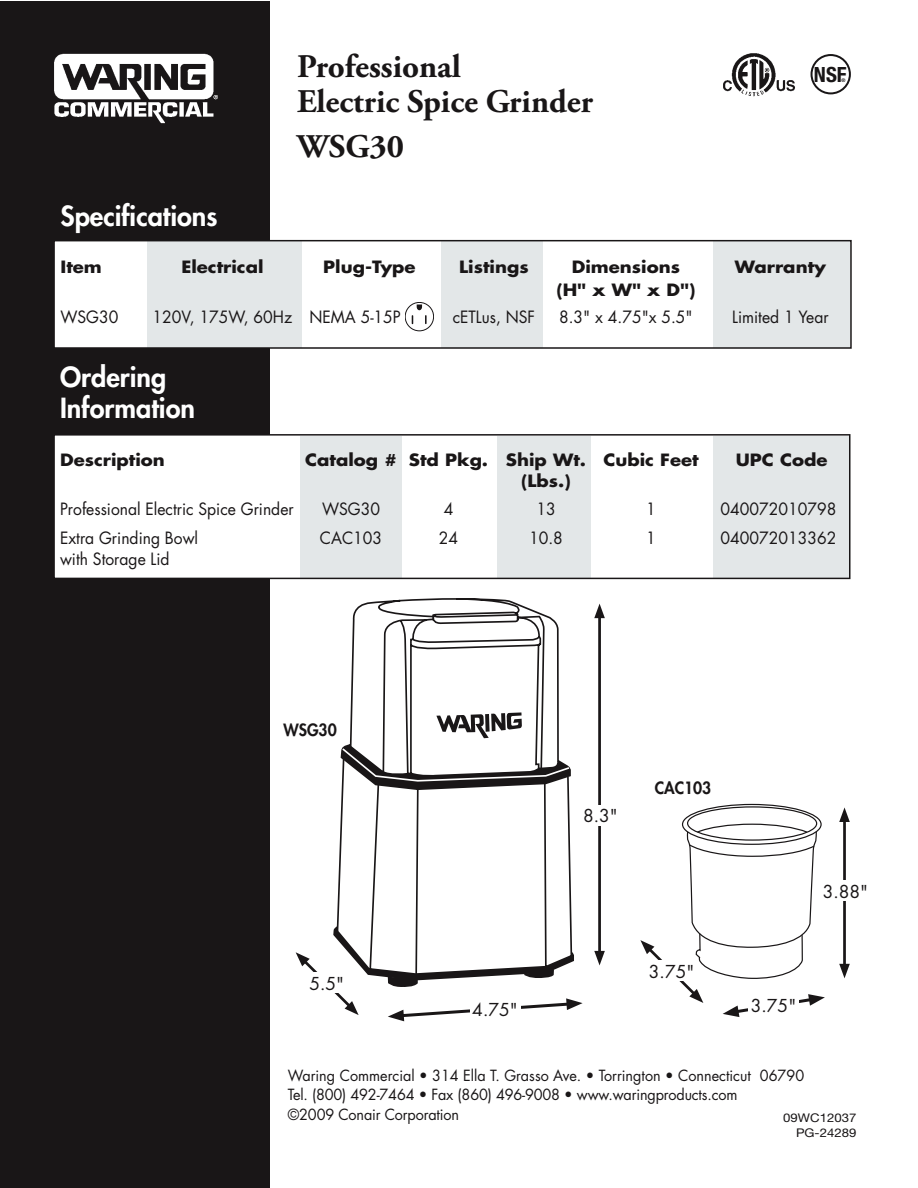
<style>
.page{position:relative;width:918px;height:1188px;background:#fff}
.page>*{position:absolute;margin:0;border:0;box-sizing:border-box;transform-origin:0 0}
.t1{font:700 33px/34.5px "Adobe Garamond Pro";color:#191617}
.t2{font:800 27px/31.5px "Futura Std";color:#fff}
.t3{font:700 condensed 21px "Helvetica Neue LT Std";color:#191617}
.t4{font:17.4px "Futura Std";color:#191617}
.t5{font:16.5px "Futura Std";color:#191617;scale:.95 1}
.t6{font:700 16.5px "Futura Std";color:#191617;scale:1.1 1}
.t7{font:800 16.5px "Futura Std";color:#191617;scale:.95 1}
.t8{font:15px/19.5px "Futura Std";letter-spacing:-.01em;color:#191617;scale:.96 1}
.t9{font:12px/15px "Helvetica Neue LT Std";color:#191617;text-align:right;scale:1.1 1}
.t10{font:700 4.95px "Helvetica Neue LT Std";color:#191617}
</style>
<div class="page">
<div style="left:0;top:2px;width:270px;height:1186px;background:#191617"></div>
<div style="left:54px;top:435px;width:796px;height:144px;background:#fff"></div>
<div style="left:497px;top:436px;width:94px;height:142px;background:#e3e7e8"></div>
<div style="left:713px;top:436px;width:136px;height:142px;background:#e3e7e8"></div>
<div style="left:300px;top:436px;width:102px;height:142px;background:#e3e7e8"></div>
<div style="left:53px;top:434px;width:797px;height:145px;border:2px solid #191617"></div>
<hr style="left:598px;top:613px;width:3px;height:343px;background:#191617">
<svg style="left:594px;top:604px;width:11px;height:14px"></svg>
<svg style="left:594px;top:951px;width:11px;height:14px"></svg>
<div style="left:576px;top:805px;width:50px;height:20px;background:#fff"></div>
<div style="left:54px;top:241px;width:797px;height:107px;background:#fff"></div>
<div style="left:147px;top:241px;width:155px;height:107px;background:#e3e7e8"></div>
<div style="left:441px;top:241px;width:102px;height:107px;background:#e3e7e8"></div>
<div style="left:713px;top:241px;width:137px;height:107px;background:#e3e7e8"></div>
<div style="left:53px;top:240px;width:799px;height:109px;border:2px solid #191617"></div>
<svg style="left:347px;top:598px;width:212px;height:147px"></svg>
<svg style="left:334px;top:789px;width:238px;height:140px"></svg>
<svg style="left:340px;top:745px;width:231px;height:44px"></svg>
<svg style="left:296px;top:929px;width:287px;height:92px"></svg>
<div style="left:470px;top:999px;width:50px;height:20px;background:#fff"></div>
<svg style="left:405px;top:302px;width:29px;height:29px"></svg>
<div style="left:405px;top:302px;width:29px;height:29px;border:1px solid #191617;border-radius:50%"></div>
<svg style="left:412px;top:305px;width:15px;height:19px"></svg>
<div style="left:687px;top:806px;width:130px;height:35px;border:1px solid #191617;border-radius:50%"></div>
<hr style="left:843px;top:817px;width:3px;height:152px;background:#191617">
<svg style="left:839px;top:807px;width:11px;height:15px"></svg>
<svg style="left:839px;top:964px;width:11px;height:14px"></svg>
<div style="left:820px;top:880px;width:51px;height:21px;background:#fff"></div>
<svg style="left:640px;top:823px;width:185px;height:194px"></svg>
<div style="left:749px;top:995px;width:50px;height:20px;background:#fff"></div>
<img style="left:54px;top:53px;width:164px;height:71px">
<div style="left:811px;top:54px;width:40px;height:40px;border:2px solid #191617;border-radius:50%"></div>
<img style="left:723px;top:53px;width:72px;height:44px">
<h1 class="t1" style="left:297px;top:50px;width:297px">Professional<br>Electric Spice Grinder</h1>
<h1 class="t1" style="left:297px;top:129px;width:108px">WSG30</h1>
<p class="t3" style="left:814px;top:61px;width:34px">NSF</p>
<p class="t10" style="left:842px;top:77px;width:5px">®</p>
<h2 class="t2" style="left:60px;top:201px;width:159px">Specifications</h2>
<p class="t6" style="left:60px;top:256px;width:39px">Item</p>
<p class="t6" style="left:181px;top:256px;width:76px">Electrical</p>
<p class="t6" style="left:323px;top:256px;width:85px">Plug-Type</p>
<p class="t6" style="left:459px;top:256px;width:65px">Listings</p>
<p class="t6" style="left:572px;top:256px;width:100px">Dimensions</p>
<p class="t6" style="left:735px;top:256px;width:84px">Warranty</p>
<p class="t6" style="left:556px;top:279px;width:128px">(H" x W" x D")</p>
<p class="t5" style="left:60px;top:306px;width:63px">WSG30</p>
<p class="t5" style="left:153px;top:306px;width:263px">120V, 175W, 60Hz NEMA 5-15P</p>
<p class="t5" style="left:453px;top:306px;width:88px">cETLus, NSF</p>
<p class="t5" style="left:559px;top:306px;width:142px">8.3" x 4.75"x 5.5"</p>
<p class="t5" style="left:732px;top:306px;width:103px">Limited 1 Year</p>
<h2 class="t2" style="left:60px;top:361px;width:137px">Ordering<br>Information</h2>
<p class="t6" style="left:60px;top:449px;width:97px">Description</p>
<p class="t6" style="left:305px;top:449px;width:359px">Catalog # Std Pkg. Ship Wt. Cubic Feet</p>
<p class="t6" style="left:736px;top:449px;width:85px">UPC Code</p>
<p class="t6" style="left:521px;top:470px;width:47px">(Lbs.)</p>
<p class="t5" style="left:60px;top:498px;width:247px">Professional Electric Spice Grinder</p>
<p class="t5" style="left:322px;top:498px;width:63px">WSG30</p>
<p class="t5" style="left:444px;top:498px;width:12px">4</p>
<p class="t5" style="left:536px;top:498px;width:22px">13</p>
<p class="t5" style="left:646px;top:498px;width:12px">1</p>
<p class="t5" style="left:721px;top:498px;width:123px">040072010798</p>
<p class="t5" style="left:60px;top:527px;width:147px">Extra Grinding Bowl</p>
<p class="t5" style="left:320px;top:527px;width:67px">CAC103</p>
<p class="t5" style="left:439px;top:527px;width:22px">24</p>
<p class="t5" style="left:529px;top:527px;width:37px">10.8</p>
<p class="t5" style="left:646px;top:527px;width:12px">1</p>
<p class="t5" style="left:721px;top:527px;width:123px">040072013362</p>
<p class="t5" style="left:60px;top:548px;width:117px">with Storage Lid</p>
<p class="t7" style="left:284px;top:719px;width:58px">WSG30</p>
<p class="t4" style="left:310px;top:972px;width:36px">5.5"</p>
<p class="t4" style="left:472px;top:999px;width:47px">4.75"</p>
<p class="t4" style="left:583px;top:805px;width:36px">8.3"</p>
<p class="t7" style="left:655px;top:777px;width:61px">CAC103</p>
<p class="t4" style="left:649px;top:960px;width:47px">3.75"</p>
<p class="t4" style="left:823px;top:880px;width:47px">3.88"</p>
<p class="t4" style="left:751px;top:995px;width:47px">3.75"</p>
<p class="t8" style="left:288px;top:1066px;width:539px">Waring Commercial • 314 Ella T. Grasso Ave. • Torrington • Connecticut 06790<br>Tel. (800) 492-7464 • Fax (860) 496-9008 • www.waringproducts.com<br>©2009 Conair Corporation</p>
<p class="t9" style="left:783px;top:1110px;width:68px">09WC12037<br>PG-24289</p>
</div>
